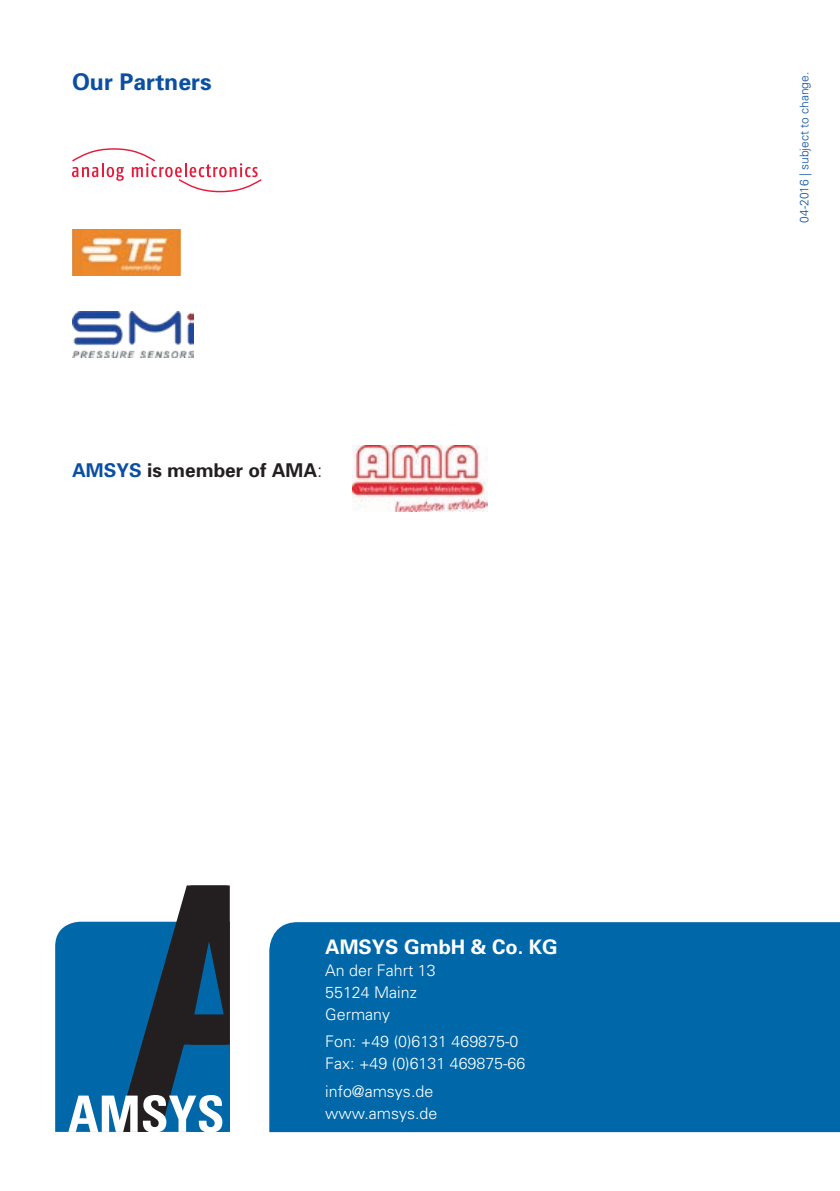
<style>
.page{position:relative;width:840px;height:1191px;background:#fff}
.page>*{position:absolute;margin:0;border:0;box-sizing:border-box;transform-origin:0 0}
.t1{font:700 23px "Univers";color:#0a4fa2}
.t2{font:700 20px "Univers";color:#fff}
.t3{font:700 19px "Univers";color:#231f20}
.t4{font:300 16px/22px "Univers";color:#fff}
.t5{font:300 12px "Univers";color:#0a4fa2}
.s1{color:#0a4fa2}
.s2{font-weight:300}
</style>
<div class="page">
<img style="left:352px;top:445px;width:135px;height:66px">
<div style="left:269px;top:922px;width:570px;height:210px;background:#0068a8"></div>
<svg style="left:72px;top:148px;width:189px;height:44px"></svg>
<img style="left:72px;top:311px;width:121px;height:46px">
<img style="left:72px;top:230px;width:108px;height:45px">
<svg style="left:55px;top:885px;width:175px;height:247px"></svg>
<h1 class="t1" style="left:72px;top:68px;width:141px">Our Partners</h1>
<p class="t3" style="left:72px;top:459px;width:252px"><span class="s1">AMSYS</span> is member of AMA<span class="s2">:</span></p>
<p class="t2" style="left:325px;top:934px;width:234px">AMSYS GmbH &amp; Co. KG</p>
<p class="t4" style="left:325px;top:959px;width:112px">An der Fahrt 13<br>55124 Mainz<br>Germany</p>
<p class="t4" style="left:325px;top:1030px;width:202px">Fon: +49 (0)6131 469875-0<br>Fax: +49 (0)6131 469875-66</p>
<p class="t4" style="left:325px;top:1080px;width:114px">info@amsys.de www.amsys.de</p>
<p class="t5" style="left:796px;top:223px;width:152px;rotate:-90deg">04-2016 | subject to change.</p>
</div>
